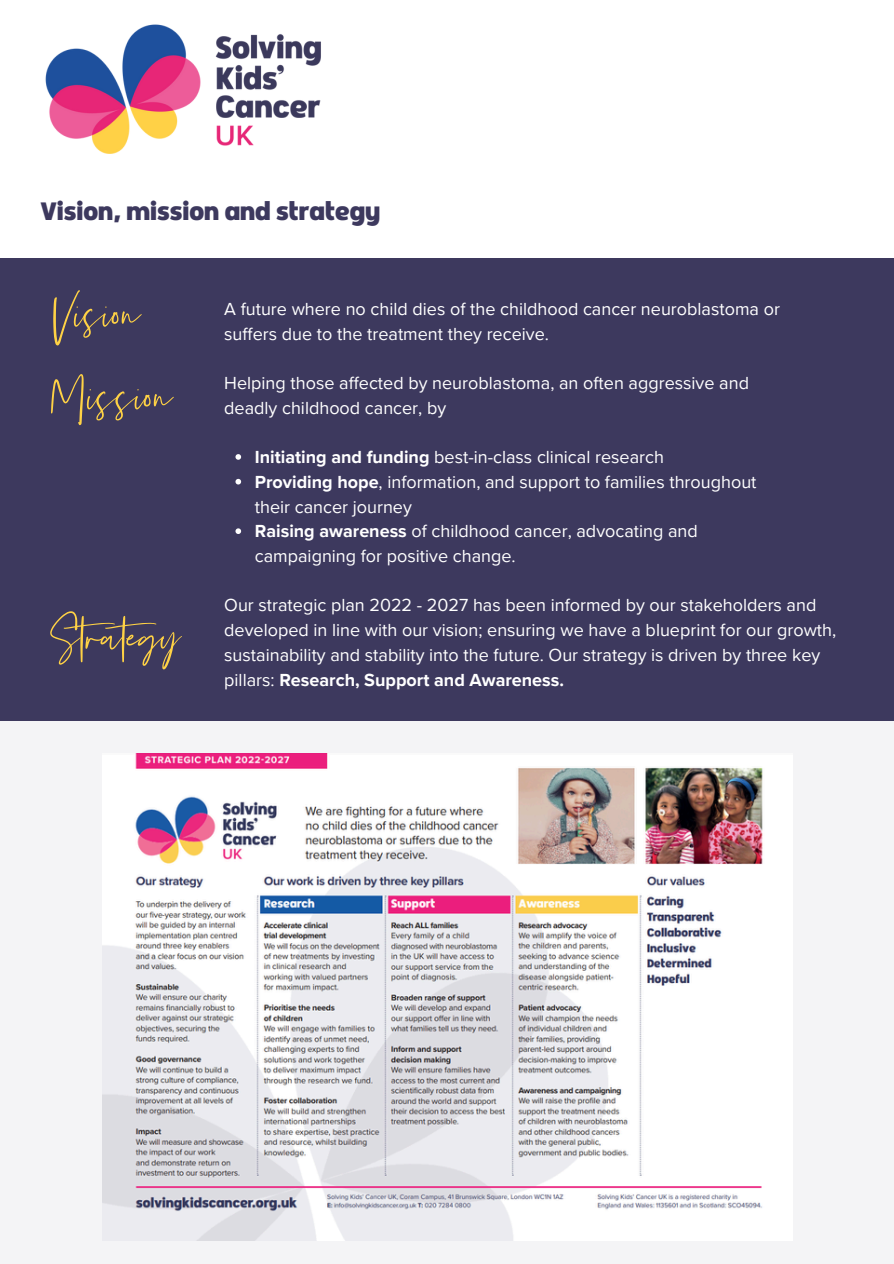
<style>
.page{position:relative;width:894px;height:1264px;background:#fff}
.page>*{position:absolute;margin:0;border:0;box-sizing:border-box;transform-origin:0 0}
.t1{font:55.5px "Silver South Script";color:#ffd245}
.t2{font:27px "Sea";color:#3d395e}
.t3{font:18px/24.8px "Proxima Nova";color:#fff}
.s1{font-weight:700}
</style>
<div class="page">
<div style="left:0;top:695px;width:893px;height:568px;background:#f4f4f6"></div>
<img style="left:102px;top:753px;width:690px;height:487px">
<div style="left:0;top:258px;width:893px;height:463px;background:#3d395e"></div>
<svg style="left:235px;top:454px;width:6px;height:6px"></svg>
<svg style="left:235px;top:479px;width:6px;height:5px"></svg>
<svg style="left:235px;top:528px;width:6px;height:6px"></svg>
<img style="left:45px;top:24px;width:276px;height:130px">
<p class="t2" style="left:40px;top:193px;width:341px">Vision, mission and strategy</p>
<h2 class="t1" style="left:47px;top:281px;width:94px">Vision</h2>
<h1 class="t3" style="left:224px;top:297px;width:557px">A future where no child dies of the childhood cancer neuroblastoma or suffers due to the treatment they receive.</h1>
<p class="t1" style="left:49px;top:363px;width:125px">Mission</p>
<h1 class="t3" style="left:224px;top:371px;width:526px">Helping those affected by neuroblastoma, an often aggressive and deadly childhood cancer, by</h1>
<p class="t3" style="left:255px;top:445px;width:410px"><span class="s1">Initiating and funding</span> best-in-class clinical research</p>
<p class="t3" style="left:255px;top:470px;width:503px"><span class="s1">Providing hope</span>, information, and support to families throughout their cancer journey</p>
<p class="t3" style="left:255px;top:519px;width:444px"><span class="s1">Raising awareness</span> of childhood cancer, advocating and campaigning for positive change.</p>
<p class="t1" style="left:48px;top:604px;width:135px">Strategy</p>
<h1 class="t3" style="left:224px;top:593px;width:613px">Our strategic plan 2022 - 2027 has been informed by our stakeholders and developed in line with our vision; ensuring we have a blueprint for our growth, sustainability and stability into the future. Our strategy is driven by three key pillars: <span class="s1">Research, Support and Awareness.</span></h1>
</div>
